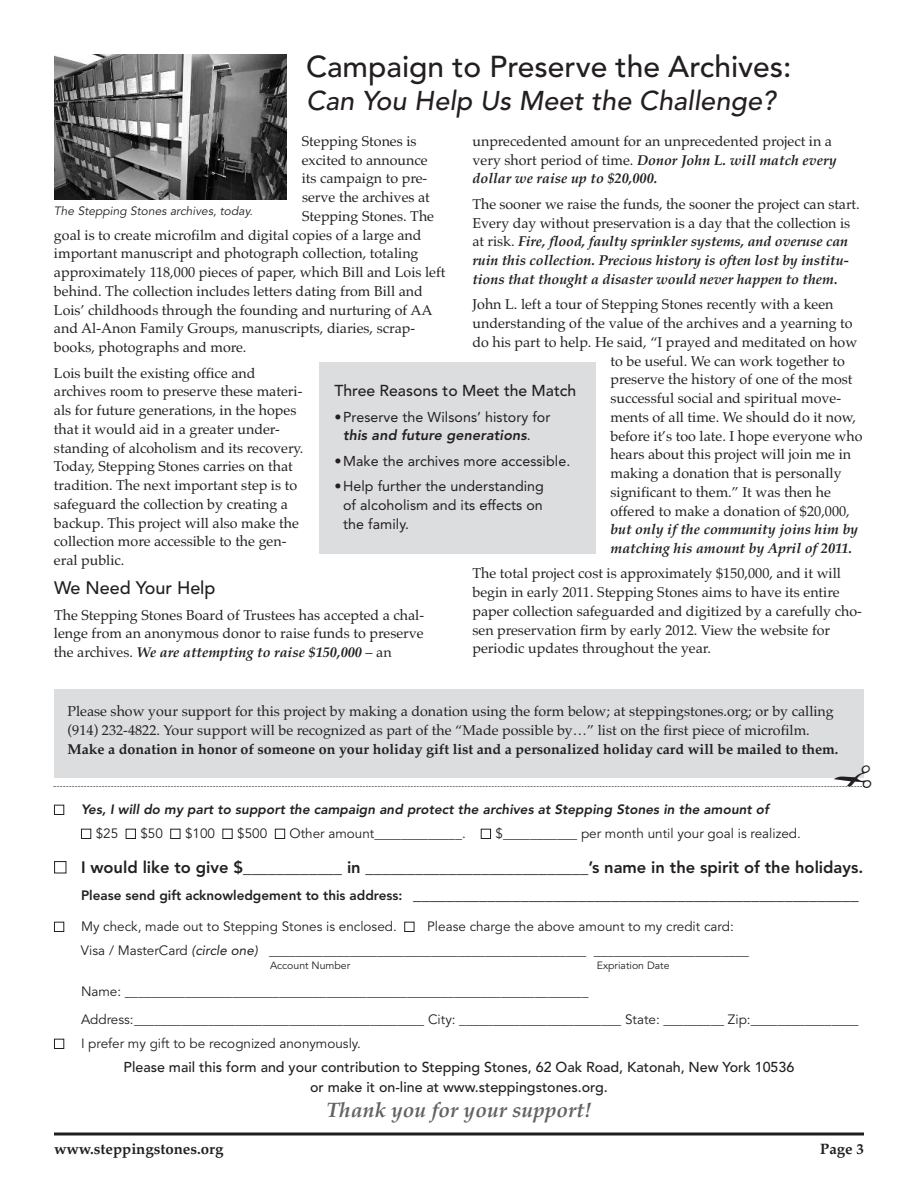
<style>
.page{position:relative;width:918px;height:1188px;background:#fff}
.page>*{position:absolute;margin:0;border:0;box-sizing:border-box;transform-origin:0 0}
.t1{font:500 30px "Avenir";color:#231f20}
.t2{font:italic 500 27px "Avenir";letter-spacing:.005em;color:#231f20}
.t3{font:italic 700 21px "Palatino";color:#636366}
.t4{font:500 18px "Avenir";color:#231f20}
.t5{font:800 16.5px/27px "Avenir";color:#231f20;text-align:right}
.t6{font:500 15.75px "Avenir";color:#231f20}
.t7{font:700 15px "Palatino";color:#231f20}
.t8{font:14.25px/18.8px "Palatino";color:#231f20}
.t9{font:italic 700 14.25px/18.8px "Palatino";letter-spacing:-.005em;color:#231f20}
.t10{font:14.25px/18.8px "Avenir";letter-spacing:.005em;color:#231f20}
.t11{font:500 14.25px/19.5px "Avenir";color:#231f20;text-align:center}
.t12{font:700 14.25px "Palatino";color:#231f20}
.t13{font:13.5px/24px "Avenir";color:#231f20}
.t14{font:italic 800 13.5px "Avenir";letter-spacing:.005em;color:#231f20}
.t15{font:italic 12px "Avenir";letter-spacing:.005em;color:#231f20}
.t16{font:10.5px "Avenir";color:#231f20}
.s1{font-weight:700;font-style:italic}
.s2{font-weight:400;font-style:normal}
.s3{font-weight:800;font-style:italic}
.s4{color:#fff}
.s5{font-size:13.5px}
.s6{font-style:italic}
</style>
<div class="page">
<div style="left:54px;top:689px;width:810px;height:89px;background:#dcdddf"></div>
<svg style="left:54px;top:1132px;width:810px;height:4px;background:#595657"></svg>
<div style="left:319px;top:362px;width:277px;height:191px;background:#dcdddf"></div>
<img style="left:54px;top:54px;width:233px;height:146px">
<svg style="left:54px;top:786px;width:811px;height:1px"></svg>
<h1 class="t1" style="left:306px;top:54px;width:487px">Campaign to Preserve the Archives:</h1>
<h2 class="t2" style="left:306px;top:89px;width:471px">Can You Help Us Meet the Challenge?</h2>
<p class="t8" style="left:302px;top:132px;width:116px">Stepping Stones is</p>
<p class="t8" style="left:302px;top:150px;width:127px">excited to announce</p>
<p class="t8" style="left:302px;top:169px;width:127px">its campaign to pre-</p>
<p class="t8" style="left:302px;top:188px;width:129px">serve the archives at</p>
<p class="t8" style="left:302px;top:207px;width:134px">Stepping Stones. The</p>
<p class="t8" style="left:54px;top:225px;width:369px">goal is to create microfilm and digital copies of a large and</p>
<p class="t8" style="left:54px;top:244px;width:366px">important manuscript and photograph collection, totaling</p>
<p class="t8" style="left:54px;top:263px;width:393px">approximately 118,000 pieces of paper, which Bill and Lois left</p>
<p class="t8" style="left:54px;top:282px;width:370px">behind. The collection includes letters dating from Bill and</p>
<p class="t8" style="left:54px;top:300px;width:380px">Lois’ childhoods through the founding and nurturing of AA</p>
<p class="t8" style="left:54px;top:319px;width:363px">and Al-Anon Family Groups, manuscripts, diaries, scrap-</p>
<p class="t8" style="left:54px;top:338px;width:194px">books, photographs and more.</p>
<p class="t8" style="left:54px;top:363px;width:251px">Lois built the existing office and archives room to preserve these materi&shy;als for future generations, in the hopes that it would aid in a greater under&shy;standing of alcoholism and its recovery.<br>Today, Stepping Stones carries on that tradition. The next important step is to safeguard the collection by creating a backup. This project will also make the collection more accessible to the gen&shy;eral public.</p>
<p class="t4" style="left:54px;top:581px;width:163px">We Need Your Help</p>
<p class="t8" style="left:54px;top:605px;width:372px;text-align:justify">The Stepping Stones Board of Trustees has accepted a chal&shy;lenge from an anonymous donor to raise funds to preserve the archives. <span class="s1">We are attempting to raise $150,000</span> – an</p>
<p class="t8" style="left:472px;top:132px;width:366px">unprecedented amount for an unprecedented project in a very short period of time. <span class="s1">Donor John L. will match every dollar we raise up to $20,000.</span></p>
<p class="t9" style="left:472px;top:195px;width:389px"><span class="s2">The sooner we raise the funds, the sooner the project can start.<br>Every day without preservation is a day that the collection is at risk.</span> Fire, flood, faulty sprinkler systems, and overuse can ruin this collection. Precious history is often lost by institu&shy;tions that thought a disaster would never happen to them.</p>
<p class="t8" style="left:472px;top:295px;width:363px">John L. left a tour of Stepping Stones recently with a keen</p>
<p class="t8" style="left:472px;top:314px;width:382px">understanding of the value of the archives and a yearning to</p>
<p class="t8" style="left:472px;top:332px;width:386px">do his part to help. He said, “I prayed and meditated on how</p>
<p class="t8" style="left:611px;top:351px;width:236px">to be useful. We can work together to</p>
<p class="t8" style="left:611px;top:370px;width:244px">preserve the history of one of the most</p>
<p class="t8" style="left:611px;top:389px;width:232px">successful social and spiritual move-</p>
<p class="t8" style="left:611px;top:407px;width:247px">ments of all time. We should do it now,</p>
<p class="t8" style="left:611px;top:426px;width:254px">before it’s too late. I hope everyone who</p>
<p class="t8" style="left:611px;top:445px;width:242px">hears about this project will join me in</p>
<p class="t8" style="left:611px;top:464px;width:233px">making a donation that is personally</p>
<p class="t8" style="left:611px;top:482px;width:222px">significant to them.” It was then he</p>
<p class="t8" style="left:611px;top:501px;width:241px">offered to make a donation of $20,000,</p>
<p class="t9" style="left:611px;top:520px;width:249px">but only if the community joins him by matching his amount by April of 2011.</p>
<p class="t8" style="left:472px;top:564px;width:391px">The total project cost is approximately $150,000, and it will begin in early 2011. Stepping Stones aims to have its entire paper collection safeguarded and digitized by a carefully cho&shy;sen preservation firm by early 2012. View the website for periodic updates throughout the year.</p>
<p class="t15" style="left:54px;top:206px;width:200px">The Stepping Stones archives, today.</p>
<p class="t6" style="left:334px;top:384px;width:243px">Three Reasons to Meet the Match</p>
<p class="t10" style="left:343px;top:409px;width:209px;text-indent:-9px">•Preserve the Wilsons’ history for <span class="s3">this and future generations</span>.</p>
<p class="t10" style="left:334px;top:453px;width:237px">•Make the archives more accessible.</p>
<p class="t10" style="left:343px;top:478px;width:202px;text-align:justify;text-indent:-9px">•Help further the understanding of alcoholism and its effects on the family.</p>
<p class="t8" style="left:68px;top:702px;width:768px">Please show your support for this project by making a donation using the form below; at steppingstones.org; or by calling (914) 232-4822. Your support will be recognized as part of the “Made possible by…” list on the first piece of microfilm.</p>
<p class="t12" style="left:68px;top:740px;width:773px">Make a donation in honor of someone on your holiday gift list and a personalized holiday card will be mailed to them.</p>
<p class="t14" style="left:54px;top:804px;width:716px"><span class="s4">■</span> Yes, I will do my part to support the campaign and protect the archives at Stepping Stones in the amount of</p>
<p class="t13" style="left:81px;top:823px;width:721px"><span class="s4">■</span> $25 <span class="s4">■</span> $50 <span class="s4">■</span> $100 <span class="s4">■</span> $500 <span class="s4">■</span> Other amount_____________. <span class="s4">■</span> $___________ per month until your goal is realized.</p>
<p class="t5" style="left:54px;top:855px;width:811px"><span class="s4">■</span> I would like to give $____________ in ___________________________’s name in the spirit of the holidays.<br><span class="s5">Please send gift acknowledgement to this address:</span> ______________________________________________________</p>
<p class="t13" style="left:81px;top:916px;width:670px;text-indent:-27px"><span class="s4">■</span> My check, made out to Stepping Stones is enclosed. <span class="s4">■</span> Please charge the above amount to my credit card:<br>Visa / MasterCard <span class="s6">(circle one)</span> _______________________________________________ _______________________</p>
<p class="t16" style="left:270px;top:961px;width:82px">Account Number</p>
<p class="t16" style="left:597px;top:961px;width:74px">Expriation Date</p>
<p class="t13" style="left:81px;top:978px;width:779px;line-height:28.5px">Name: _____________________________________________________________________<br>Address:___________________________________________ City: ________________________ State: _________ Zip:________________</p>
<p class="t13" style="left:54px;top:1033px;width:308px"><span class="s4">■</span> I prefer my gift to be recognized anonymously.</p>
<p class="t11" style="left:124px;top:1059px;width:672px">Please mail this form and your contribution to Stepping Stones, 62 Oak Road, Katonah, New York 10536 or make it on-line at www.steppingstones.org.</p>
<h3 class="t3" style="left:326px;top:1098px;width:266px">Thank you for your support!</h3>
<p class="t7" style="left:54px;top:1140px;width:171px">www.steppingstones.org</p>
<p class="t7" style="left:820px;top:1140px;width:45px">Page 3</p>
</div>
